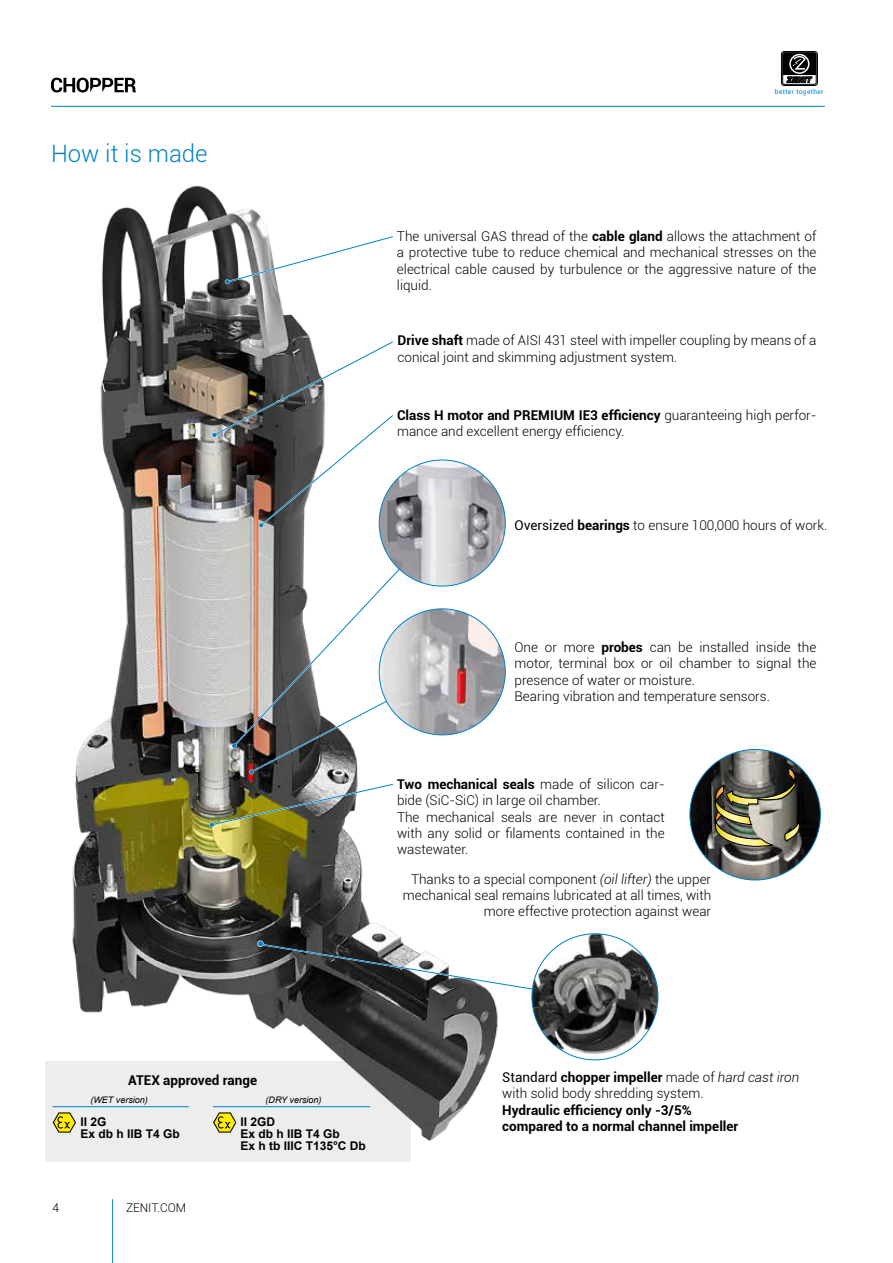
<style>
.page{position:relative;width:893px;height:1263px;background:#fff}
.page>*{position:absolute;margin:0;border:0;box-sizing:border-box;transform-origin:0 0}
.t1{font:300 24px "Roboto";color:#0082c7}
.t2{font:300 13.5px/16.2px "Roboto";color:#000}
.t3{font:700 13.5px/16.2px "Roboto";color:#000}
.t4{font:700 12px/12px "Arial";color:#000}
.t5{font:300 12px "Roboto";color:#000}
.t6{font:italic 9px "Arial";color:#000}
.t7{font:6.6px "Roboto";letter-spacing:.05em;color:#0082c7}
.s1{font-weight:700}
.s2{font-weight:400}
.s3{font-style:italic}
</style>
<div class="page">
<div style="left:781px;top:52px;width:36px;height:33px;background:#323232;border-radius:3px"></div>
<div style="left:781px;top:51px;width:37px;height:35px;border:1px solid #000;border-radius:3px"></div>
<div style="left:782px;top:53px;width:34px;height:31px;border:1px solid #000;border-radius:2px"></div>
<svg style="left:783px;top:53px;width:33px;height:30px"></svg>
<hr style="left:112px;top:1199px;width:1px;height:64px;background:#0082c7">
<hr style="left:51px;top:106px;width:774px;height:1px;background:#0082c7">
<img style="left:51px;top:185px;width:455px;height:977px">
<svg style="left:51px;top:78px;width:85px;height:14px"></svg>
<img style="left:690px;top:749px;width:130px;height:131px;border-radius:65px">
<img style="left:715px;top:767px;width:84px;height:79px">
<svg style="left:225px;top:235px;width:170px;height:49px"></svg>
<svg style="left:212px;top:1112px;width:25px;height:21px"></svg>
<svg style="left:212px;top:340px;width:183px;height:188px"></svg>
<img style="left:209px;top:782px;width:186px;height:45px">
<svg style="left:233px;top:522px;width:210px;height:225px"></svg>
<img style="left:379px;top:460px;width:126px;height:126px;border-radius:63px">
<svg style="left:249px;top:671px;width:194px;height:103px"></svg>
<img style="left:379px;top:609px;width:126px;height:126px;border-radius:63px">
<svg style="left:258px;top:941px;width:307px;height:55px"></svg>
<img style="left:532px;top:934px;width:126px;height:126px;border-radius:63px">
<svg style="left:52px;top:1112px;width:25px;height:21px"></svg>
<hr style="left:213px;top:1106px;width:157px;height:1px;background:#0082c7">
<hr style="left:53px;top:1106px;width:136px;height:1px;background:#0082c7">
<h1 class="t1" style="left:51px;top:137px;width:158px">How it is made</h1>
<p class="t7" style="left:775px;top:87px;width:50px">better together</p>
<p class="t2" style="left:397px;top:228px;width:421px;text-align:justify">The universal GAS thread of the <span class="s1">cable gland</span> allows the attachment of a protective tube to reduce chemical and mechanical stresses on the electrical cable caused by turbulence or the aggressive nature of the liquid.</p>
<p class="t2" style="left:398px;top:332px;width:420px"><span class="s1">Drive shaft</span> made of AISI 431 steel with impeller coupling by means of a conical joint and skimming adjustment system.</p>
<p class="t2" style="left:397px;top:406px;width:421px"><span class="s1">Class H motor and PREMIUM IE3 efficiency</span> guaranteeing high perfor&shy;mance and excellent energy efficiency.</p>
<p class="t2" style="left:514px;top:516px;width:314px"><span class="s2">Oversized</span> <span class="s1">bearings</span> to ensure 100,000 hours of work.</p>
<p class="t2" style="left:514px;top:639px;width:303px">One or more <span class="s1">probes</span> can be installed inside the motor, terminal box or oil chamber to signal the presence of water or moisture.<br>Bearing vibration and temperature sensors.</p>
<p class="t2" style="left:397px;top:776px;width:269px"><span class="s1">Two mechanical seals</span> made of silicon car&shy;bide (SiC-SiC) in large oil chamber.<br>The mechanical seals are never in contact with any solid or filaments contained in the wastewater.</p>
<p class="t2" style="left:403px;top:870px;width:310px;text-align:right">Thanks to a special component <span class="s3">(oil lifter)</span> the upper mechanical seal remains lubricated at all times, with more effective protection against wear</p>
<p class="t3" style="left:128px;top:1071px;width:130px">ATEX approved range</p>
<p class="t2" style="left:502px;top:1069px;width:298px"><span class="s2">Standard</span> <span class="s1">chopper impeller</span> made of <span class="s3">hard cast iron </span>with solid body shredding system.</p>
<p class="t3" style="left:502px;top:1101px;width:238px">Hydraulic efficiency only -3/5% compared to a normal channel impeller</p>
<p class="t6" style="left:90px;top:1094px;width:59px">(WET version)</p>
<p class="t6" style="left:265px;top:1094px;width:58px">(DRY version)</p>
<p class="t4" style="left:80px;top:1116px;width:101px">II 2G<br>Ex db h IIB T4 Gb</p>
<p class="t4" style="left:240px;top:1116px;width:127px">II 2GD<br>Ex db h IIB T4 Gb<br>Ex h tb IIIC T135°C Db</p>
<p class="t5" style="left:52px;top:1199px;width:8px">4</p>
<p class="t5" style="left:126px;top:1199px;width:62px">ZENIT.COM</p>
</div>
